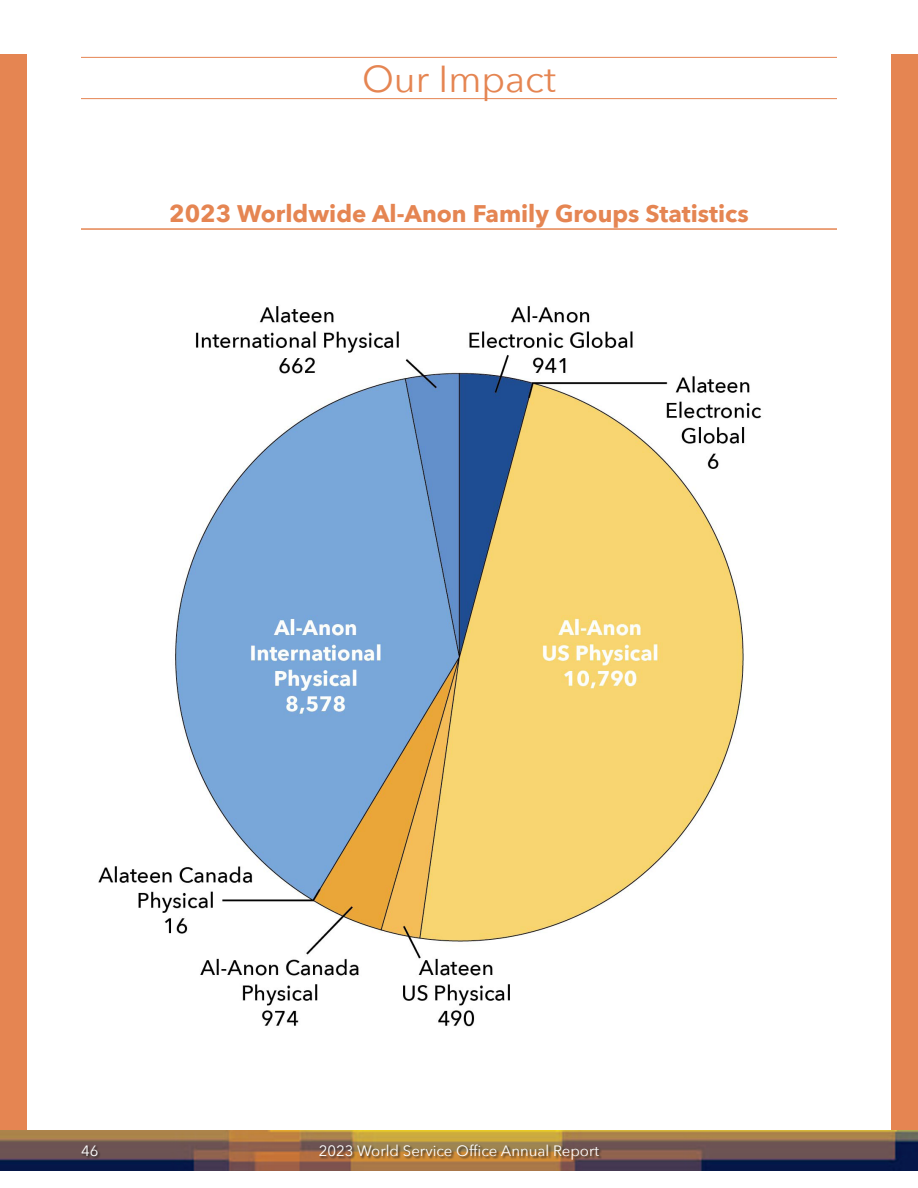
<style>
.page{position:relative;width:918px;height:1188px;background:#fff}
.page>*{position:absolute;margin:0;border:0;box-sizing:border-box;transform-origin:0 0}
.Department_Headers{font:37.5px "Avenir Next";color:#e58552}
.Graphics_Headers{font:700 24px "Avenir Next";color:#e58552}
.t1{font:15px "Avenir Next";color:#fff}
</style>
<div class="page">
<div style="left:891px;top:54px;width:27px;height:1117px;background:#e58552"></div>
<div style="left:0;top:54px;width:27px;height:1117px;background:#e58552"></div>
<img style="left:0;top:1130px;width:918px;height:41px">
<div style="left:81px;top:1145px;width:20px;height:14px;background:#231f20;opacity:.75"></div>
<div style="left:319px;top:1144px;width:283px;height:19px;background:#231f20;opacity:.75"></div>
<hr style="left:81px;top:57px;width:756px;height:1px;background:#e58552">
<hr style="left:81px;top:98px;width:756px;height:1px;background:#e58552">
<hr style="left:81px;top:228px;width:756px;height:2px;background:#e58552">
<img style="left:98px;top:306px;width:664px;height:721px">
<p class="Department_Headers" style="left:362px;top:47px;width:195px">Our Impact</p>
<p class="Graphics_Headers" style="left:169px;top:192px;width:581px">2023 Worldwide Al‑Anon Family Groups Statistics</p>
<p class="t1" style="left:81px;top:1138px;width:19px">46</p>
<p class="t1" style="left:319px;top:1138px;width:282px">2023 World Service Office Annual Report</p>
</div>
